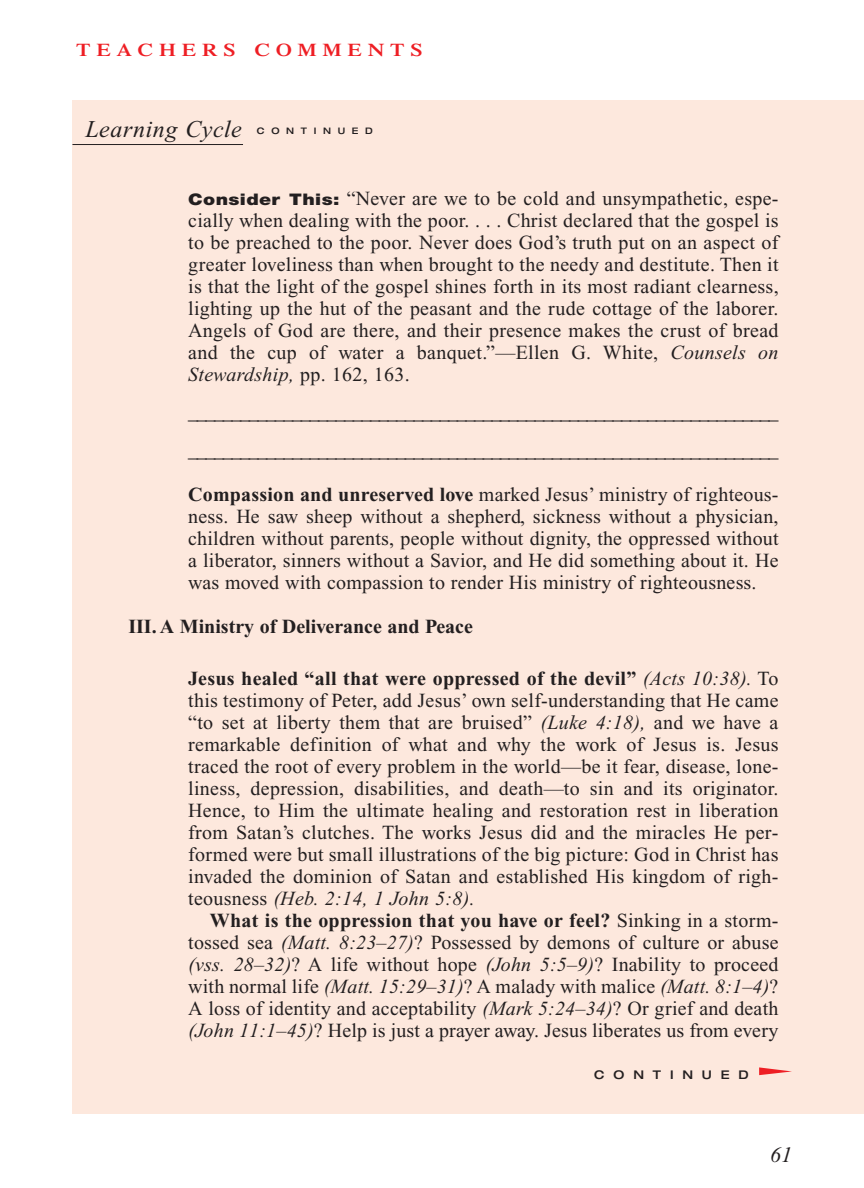
<style>
.page{position:relative;width:864px;height:1188px;background:#fff}
.page>*{position:absolute;margin:0;border:0;box-sizing:border-box;transform-origin:0 0}
.t1{font:italic 24px "Times New Roman";letter-spacing:.025em;color:#231f20}
.t2{font:italic 22px "Times New Roman";color:#231f20}
.t3{font:20px/22px "Times New Roman";letter-spacing:.01em;color:#231f20;text-align:justify}
.t4{font:700 20px "Times New Roman";color:#231f20}
.t5{font:600 18px "Times";letter-spacing:.265em;color:#ee1e24;scale:1.2 1}
.t6{font:500 expanded 12px "Helvetica Neue";letter-spacing:.74em;color:#231f20}
.t7{font:500 expanded 9px "Helvetica Neue";letter-spacing:.74em;color:#231f20}
.s1{font-family:"Helvetica Neue";font-weight:900;font-size:16px}
.s2{font-style:italic}
.s3{font-weight:700}
</style>
<div class="page">
<div style="left:73px;top:100px;width:791px;height:1013px;background:#fde8dd"></div>
<svg style="left:759px;top:1067px;width:33px;height:8px"></svg>
<hr style="left:72px;top:144px;width:171px;height:1px;background:#231f20">
<hr style="left:0;top:959px;width:1px;height:175px;background:#fde8dd">
<p class="t5" style="left:76px;top:44px;width:290px">TEACHERS COMMENTS</p>
<p class="t1" style="left:85px;top:120px;width:158px">Learning Cycle</p>
<p class="t7" style="left:257px;top:128px;width:117px">CONTINUED</p>
<p class="t3" style="left:188px;top:189px;width:592px"><span class="s1">Consider This:</span> “Never are we to be cold and unsympathetic, espe&shy;cially when dealing with the poor. . . . Christ declared that the gospel is to be preached to the poor. Never does God’s truth put on an aspect of greater loveliness than when brought to the needy and destitute. Then it is that the light of the gospel shines forth in its most radiant clearness, lighting up the hut of the peasant and the rude cottage of the laborer.<br>Angels of God are there, and their presence makes the crust of bread and the cup of water a banquet.”—Ellen G. White, <span class="s2">Counsels on Stewardship,</span> pp. 162, 163.</p>
<p class="t3" style="left:188px;top:395px;width:592px;line-height:38px">____________________________________________________________________ ____________________________________________________________________</p>
<p class="t3" style="left:188px;top:485px;width:592px"><span class="s3">Compassion and unreserved love</span> marked Jesus’ ministry of righteous&shy;ness. He saw sheep without a shepherd, sickness without a physician, children without parents, people without dignity, the oppressed without a liberator, sinners without a Savior, and He did something about it. He was moved with compassion to render His ministry of righteousness.</p>
<p class="t4" style="left:128px;top:620px;width:346px">III. A Ministry of Deliverance and Peace</p>
<p class="t3" style="left:188px;top:669px;width:592px"><span class="s3">Jesus healed “all that were oppressed of the devil”</span> <span class="s2">(Acts 10:38).</span> To this testimony of Peter, add Jesus’ own self-understanding that He came “to set at liberty them that are bruised” <span class="s2">(Luke 4:18),</span> and we have a remarkable definition of what and why the work of Jesus is. Jesus traced the root of every problem in the world—be it fear, disease, lone&shy;liness, depression, disabilities, and death—to sin and its originator.<br>Hence, to Him the ultimate healing and restoration rest in liberation from Satan’s clutches. The works Jesus did and the miracles He per&shy;formed were but small illustrations of the big picture: God in Christ has invaded the dominion of Satan and established His kingdom of righ&shy;teousness <span class="s2">(Heb. 2:14, 1 John 5:8).</span></p>
<p class="t3" style="left:188px;top:911px;width:592px;text-indent:22px"><span class="s3">What is the oppression that you have or feel?</span> Sinking in a storm&shy;tossed sea <span class="s2">(Matt. 8:23–27)</span>? Possessed by demons of culture or abuse <span class="s2">(vss. 28–32)</span>? A life without hope <span class="s2">(John 5:5–9)</span>? Inability to proceed with normal life <span class="s2">(Matt. 15:29–31)</span>? A malady with malice <span class="s2">(Matt. 8:1–4)</span>?<br>A loss of identity and acceptability <span class="s2">(Mark 5:24–34)</span>? Or grief and death <span class="s2">(John 11:1–45)</span>? Help is just a prayer away. Jesus liberates us from every</p>
<p class="t6" style="left:594px;top:1070px;width:156px">CONTINUED</p>
<p class="t2" style="left:770px;top:1146px;width:23px">61</p>
</div>
